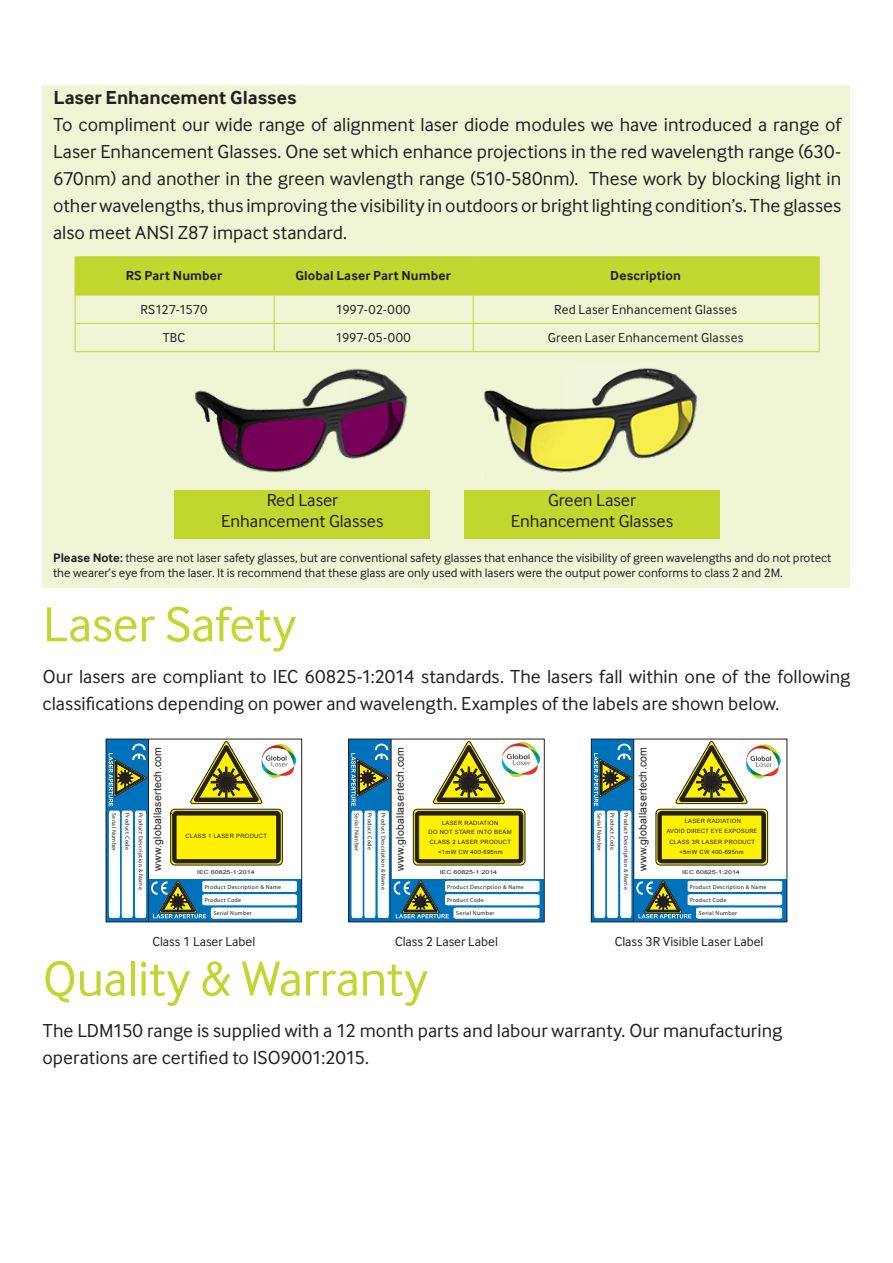
<style>
.page{position:relative;width:893px;height:1263px;background:#fff}
.page>*{position:absolute;margin:0;border:0;box-sizing:border-box;transform-origin:0 0}
.Paragraph_Style_1{font:51px "Inter Face";letter-spacing:-.005em;color:#c1d72f}
.Paragraph_Style_1-2{font:19.5px/27px "Inter Face";color:#231f20}
.Paragraph_Style_1-3{font:700 19.5px "Inter Face";color:#231f20}
.t1{font:18px "Inter Face";color:#231f20}
.Paragraph_Style_1-4{font:13.5px "Inter Face";color:#231f20}
.Paragraph_Style_1-5{font:700 13.5px "Inter Face";letter-spacing:.015em;color:#231f20}
.t2{font:12.75px/15.3px "Inter Face";color:#231f20}
.t3{font:10.5px "Arial";letter-spacing:.02em;color:#231f20}
.t4{font:5.85px "Myriad";letter-spacing:.05em;color:#231f20}
.t5{font:5.85px/9.9px "Arial";letter-spacing:.05em;color:#231f20;text-align:center}
.t6{font:5.4px "Arial";color:#231f20;scale:1.32 1}
.s1{font-weight:700}
</style>
<div class="page">
<div style="left:349px;top:739px;width:42px;height:183px;background:#0072bc"></div>
<div style="left:391px;top:879px;width:153px;height:43px;background:#0072bc"></div>
<svg style="left:351px;top:741px;width:189px;height:178px"></svg>
<div style="left:419px;top:815px;width:100px;height:45px;background:#fff101"></div>
<div style="left:419px;top:815px;width:100px;height:45px;border:1px solid #231f20"></div>
<div style="left:591px;top:739px;width:43px;height:183px;background:#0072bc"></div>
<hr style="left:633px;top:739px;width:1px;height:183px;background:#231f20">
<div style="left:634px;top:879px;width:153px;height:43px;background:#0072bc"></div>
<svg style="left:594px;top:741px;width:189px;height:178px"></svg>
<hr style="left:148px;top:739px;width:1px;height:183px;background:#231f20">
<div style="left:149px;top:879px;width:152px;height:43px;background:#0072bc"></div>
<svg style="left:108px;top:741px;width:189px;height:178px"></svg>
<div style="left:43px;top:85px;width:807px;height:503px;background:#f0f5d5"></div>
<hr style="left:75px;top:256px;width:199px;height:1px;background:#c1d72f">
<hr style="left:274px;top:256px;width:199px;height:1px;background:#c1d72f">
<hr style="left:473px;top:256px;width:347px;height:1px;background:#c1d72f">
<svg style="left:75px;top:257px;width:745px;height:94px"></svg>
<hr style="left:75px;top:351px;width:199px;height:1px;background:#c1d72f">
<hr style="left:274px;top:351px;width:199px;height:1px;background:#c1d72f">
<hr style="left:473px;top:351px;width:347px;height:1px;background:#c1d72f">
<div style="left:175px;top:490px;width:255px;height:49px;background:#c1d72f"></div>
<img style="left:195px;top:368px;width:213px;height:105px">
<img style="left:482px;top:368px;width:216px;height:110px">
<div style="left:464px;top:490px;width:256px;height:49px;background:#c1d72f"></div>
<p class="Paragraph_Style_1-3" style="left:54px;top:86px;width:244px">Laser Enhancement Glasses</p>
<p class="Paragraph_Style_1-2" style="left:53px;top:111px;width:790px;text-align:justify">To compliment our wide range of alignment laser diode modules we have introduced a range of Laser Enhancement Glasses. One set which enhance projections in the red wavelength range (630- 670nm) and another in the green wavlength range (510-580nm). These work by blocking light in other wavelengths, thus improving the visibility in outdoors or bright lighting condition’s. The glasses also meet ANSI Z87 impact standard.</p>
<p class="Paragraph_Style_1-5" style="left:126px;top:268px;width:98px">RS Part Number</p>
<p class="Paragraph_Style_1-5" style="left:295px;top:268px;width:157px">Global Laser Part Number</p>
<p class="Paragraph_Style_1-5" style="left:610px;top:268px;width:72px">Description</p>
<p class="Paragraph_Style_1-4" style="left:141px;top:302px;width:68px">RS127-1570</p>
<p class="Paragraph_Style_1-4" style="left:336px;top:302px;width:76px">1997-02-000</p>
<p class="Paragraph_Style_1-4" style="left:554px;top:302px;width:184px">Red Laser Enhancement Glasses</p>
<p class="Paragraph_Style_1-4" style="left:163px;top:330px;width:24px">TBC</p>
<p class="Paragraph_Style_1-4" style="left:335px;top:330px;width:77px">1997-05-000</p>
<p class="Paragraph_Style_1-4" style="left:548px;top:330px;width:197px">Green Laser Enhancement Glasses</p>
<p class="t1" style="left:548px;top:489px;width:89px">Green Laser</p>
<p class="t1" style="left:511px;top:511px;width:164px">Enhancement Glasses</p>
<p class="t2" style="left:53px;top:550px;width:780px"><span class="s1">Please Note:</span> these are not laser safety glasses, but are conventional safety glasses that enhance the visibility of green wavelengths and do not protect the wearer’s eye from the laser. It is recommend that these glass are only used with lasers were the output power conforms to class 2 and 2M.</p>
<p class="t1" style="left:267px;top:489px;width:73px">Red Laser</p>
<p class="t1" style="left:221px;top:511px;width:164px">Enhancement Glasses</p>
<p class="Paragraph_Style_1" style="left:43px;top:595px;width:254px">Laser Safety</p>
<p class="Paragraph_Style_1-2" style="left:43px;top:662px;width:809px">Our lasers are compliant to IEC 60825-1:2014 standards. The lasers fall within one of the following classifications depending on power and wavelength. Examples of the labels are shown below.</p>
<p class="t4" style="left:117px;top:813px;width:40px;rotate:90deg">Serial Number</p>
<p class="t4" style="left:130px;top:813px;width:38px;rotate:90deg">Product Code</p>
<p class="t4" style="left:144px;top:813px;width:78px;rotate:90deg">Product Description &amp; Name</p>
<p class="t3" style="left:151px;top:870px;width:125px;rotate:-90deg">www.globallasertech.com</p>
<p class="t5" style="left:186px;top:831px;width:83px">CLASS 1 LASER PRODUCT</p>
<p class="t6" style="left:197px;top:868px;width:45px">IEC 60825-1:2014</p>
<p class="t4" style="left:205px;top:884px;width:78px">Product Description &amp; Name</p>
<p class="t4" style="left:205px;top:897px;width:38px">Product Code</p>
<p class="t4" style="left:214px;top:910px;width:40px">Serial Number</p>
<p class="t4" style="left:360px;top:813px;width:40px;rotate:90deg">Serial Number</p>
<p class="t4" style="left:373px;top:813px;width:38px;rotate:90deg">Product Code</p>
<p class="t4" style="left:386px;top:813px;width:78px;rotate:90deg">Product Description &amp; Name</p>
<p class="t3" style="left:393px;top:870px;width:125px;rotate:-90deg">www.globallasertech.com</p>
<p class="t5" style="left:428px;top:818px;width:85px">LASER RADIATION<br>DO NOT STARE INTO BEAM<br>CLASS 2 LASER PRODUCT &lt;1mW CW 400-695nm</p>
<p class="t6" style="left:440px;top:868px;width:45px">IEC 60825-1:2014</p>
<p class="t4" style="left:447px;top:884px;width:78px">Product Description &amp; Name</p>
<p class="t4" style="left:447px;top:897px;width:38px">Product Code</p>
<p class="t4" style="left:456px;top:910px;width:40px">Serial Number</p>
<p class="t4" style="left:602px;top:813px;width:40px;rotate:90deg">Serial Number</p>
<p class="t4" style="left:615px;top:813px;width:38px;rotate:90deg">Product Code</p>
<p class="t4" style="left:629px;top:813px;width:78px;rotate:90deg">Product Description &amp; Name</p>
<p class="t3" style="left:636px;top:870px;width:125px;rotate:-90deg">www.globallasertech.com</p>
<p class="t5" style="left:667px;top:816px;width:92px">LASER RADIATION<br>AVOID DIRECT EYE EXPOSURE</p>
<p class="t5" style="left:669px;top:837px;width:87px">CLASS 3R LASER PRODUCT &lt;5mW CW 400-695nm</p>
<p class="t6" style="left:682px;top:868px;width:45px">IEC 60825-1:2014</p>
<p class="t4" style="left:690px;top:884px;width:78px">Product Description &amp; Name</p>
<p class="t4" style="left:690px;top:897px;width:38px">Product Code</p>
<p class="t4" style="left:699px;top:910px;width:40px">Serial Number</p>
<p class="Paragraph_Style_1-4" style="left:152px;top:934px;width:104px">Class 1 Laser Label</p>
<p class="Paragraph_Style_1-4" style="left:395px;top:934px;width:104px">Class 2 Laser Label</p>
<p class="Paragraph_Style_1-4" style="left:615px;top:934px;width:150px">Class 3R Visible Laser Label</p>
<p class="Paragraph_Style_1" style="left:43px;top:950px;width:386px">Quality &amp; Warranty</p>
<p class="Paragraph_Style_1-2" style="left:43px;top:1017px;width:741px">The LDM150 range is supplied with a 12 month parts and labour warranty. Our manufacturing operations are certified to ISO9001:2015.</p>
</div>
